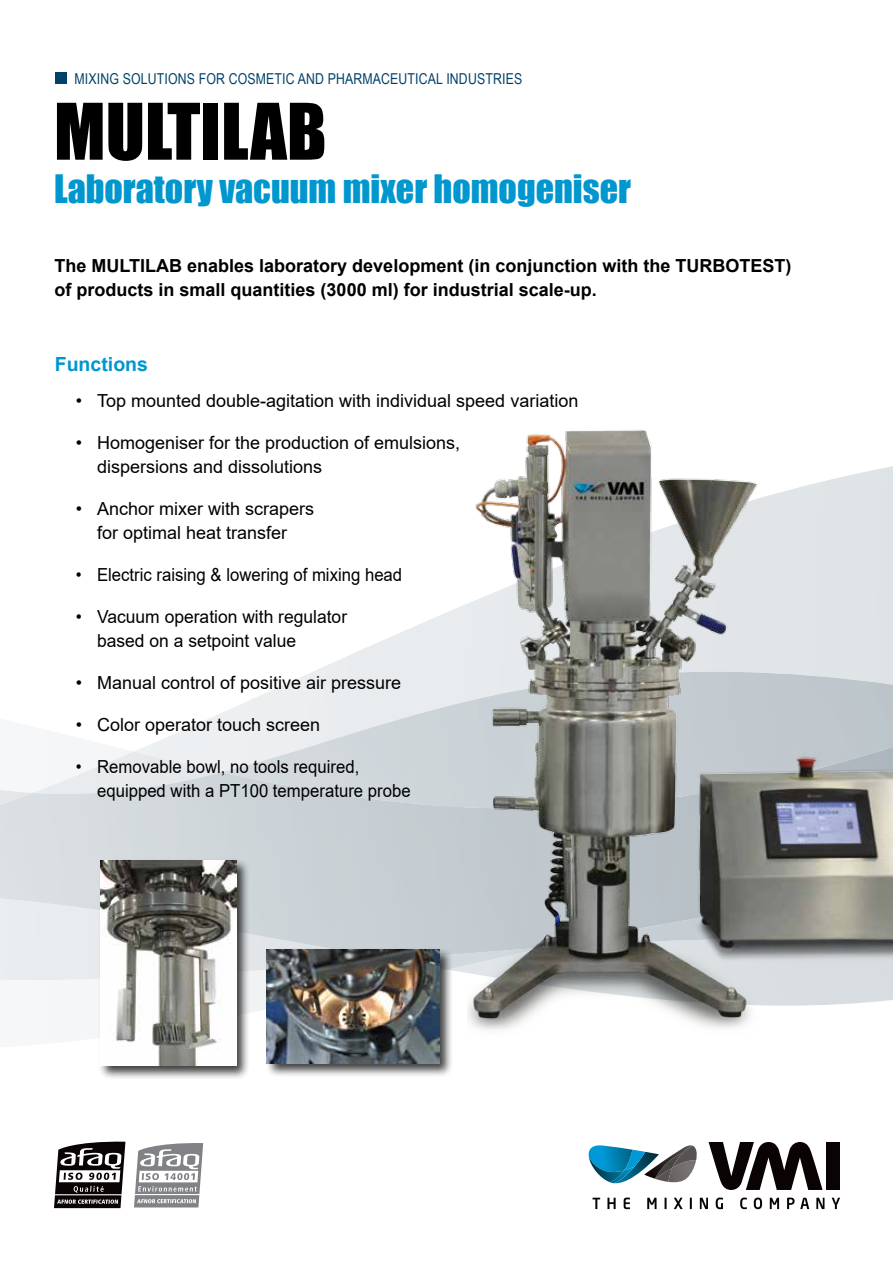
<style>
.page{position:relative;width:893px;height:1263px;background:#fff}
.page>*{position:absolute;margin:0;border:0;box-sizing:border-box;transform-origin:0 0}
.t1{font:72px "Impact";color:#000}
.t2{font:36px "Impact";color:#0097ce}
.t3{font:700 19.5px "Arial";color:#0097ce}
.t4{font:18px/24px "Arial";color:#000}
.t5{font:700 18px/24px "Arial";color:#000}
.t6{font:18px/24px "Arial";color:#000;scale:.93 1}
.t7{font:15px "Arial Narrow";letter-spacing:.01em;color:#004268}
</style>
<div class="page">
<svg style="left:209px;top:466px;width:684px;height:253px"></svg>
<svg style="left:453px;top:969px;width:440px;height:47px"></svg>
<img style="left:324px;top:672px;width:144px;height:134px">
<svg style="left:21px;top:719px;width:426px;height:325px"></svg>
<div style="left:33px;top:751px;width:189px;height:21px;background:#edf0f2"></div>
<div style="left:0;top:904px;width:265px;height:76px;background:#eaedef"></div>
<img style="left:51px;top:806px;width:417px;height:154px">
<div style="left:0;top:807px;width:52px;height:97px;background:#dadfe3"></div>
<img style="left:0;top:772px;width:466px;height:35px">
<img style="left:789px;top:508px;width:104px;height:483px">
<img style="left:468px;top:430px;width:321px;height:600px">
<div style="left:826px;top:1142px;width:14px;height:48px;background:#090304"></div>
<svg style="left:709px;top:1142px;width:114px;height:48px"></svg>
<svg style="left:592px;top:1198px;width:8px;height:11px"></svg>
<svg style="left:607px;top:1198px;width:9px;height:11px"></svg>
<svg style="left:624px;top:1197px;width:6px;height:12px"></svg>
<svg style="left:647px;top:1198px;width:9px;height:11px"></svg>
<svg style="left:665px;top:1198px;width:2px;height:11px"></svg>
<svg style="left:674px;top:1198px;width:9px;height:11px"></svg>
<svg style="left:690px;top:1198px;width:2px;height:11px"></svg>
<svg style="left:700px;top:1198px;width:8px;height:11px"></svg>
<svg style="left:716px;top:1197px;width:7px;height:12px"></svg>
<svg style="left:740px;top:1197px;width:7px;height:12px"></svg>
<svg style="left:754px;top:1197px;width:8px;height:12px"></svg>
<svg style="left:770px;top:1198px;width:9px;height:11px"></svg>
<svg style="left:787px;top:1197px;width:7px;height:12px"></svg>
<svg style="left:800px;top:1197px;width:9px;height:12px"></svg>
<svg style="left:816px;top:1198px;width:8px;height:11px"></svg>
<svg style="left:832px;top:1198px;width:8px;height:11px"></svg>
<svg style="left:588px;top:1145px;width:109px;height:39px"></svg>
<svg style="left:54px;top:1141px;width:71px;height:67px"></svg>
<svg style="left:134px;top:1143px;width:70px;height:65px"></svg>
<hr style="left:135px;top:1194px;width:64px;height:1px;background:#fff">
<div style="left:56px;top:72px;width:11px;height:12px;background:#004268"></div>
<div style="left:98px;top:858px;width:153px;height:222px;background:#000;opacity:.75"></div>
<img style="left:100px;top:860px;width:136px;height:205px">
<div style="left:265px;top:947px;width:188px;height:131px;background:#000;opacity:.75"></div>
<img style="left:267px;top:949px;width:172px;height:115px">
<p class="t7" style="left:74px;top:68px;width:449px">MIXING SOLUTIONS FOR COSMETIC AND PHARMACEUTICAL INDUSTRIES</p>
<h1 class="t1" style="left:54px;top:76px;width:274px">MULTILAB</h1>
<h2 class="t2" style="left:54px;top:161px;width:578px">Laboratory vacuum mixer homogeniser</h2>
<p class="t5" style="left:55px;top:254px;width:738px">The MULTILAB enables laboratory development (in conjunction with the TURBOTEST) of products in small quantities (3000 ml) for industrial scale-up.</p>
<p class="t3" style="left:55px;top:351px;width:95px">Functions</p>
<p class="t4" style="left:76px;top:389px;width:504px">• Top mounted double-agitation with individual speed variation</p>
<p class="t4" style="left:97px;top:431px;width:365px;text-indent:-21px">• Homogeniser for the production of emulsions, dispersions and dissolutions</p>
<p class="t4" style="left:76px;top:497px;width:240px;text-align:center">• Anchor mixer with scrapers for optimal heat transfer</p>
<p class="t6" style="left:76px;top:563px;width:352px">• Electric raising &amp; lowering of mixing head</p>
<p class="t4" style="left:97px;top:605px;width:252px;text-indent:-21px">• Vacuum operation with regulator based on a setpoint value</p>
<p class="t4" style="left:76px;top:671px;width:327px">• Manual control of positive air pressure</p>
<p class="t4" style="left:76px;top:713px;width:246px">• Color operator touch screen</p>
<p class="t6" style="left:97px;top:755px;width:339px;text-indent:-21px">• Removable bowl, no tools required, equipped with a PT100 temperature probe</p>
</div>
